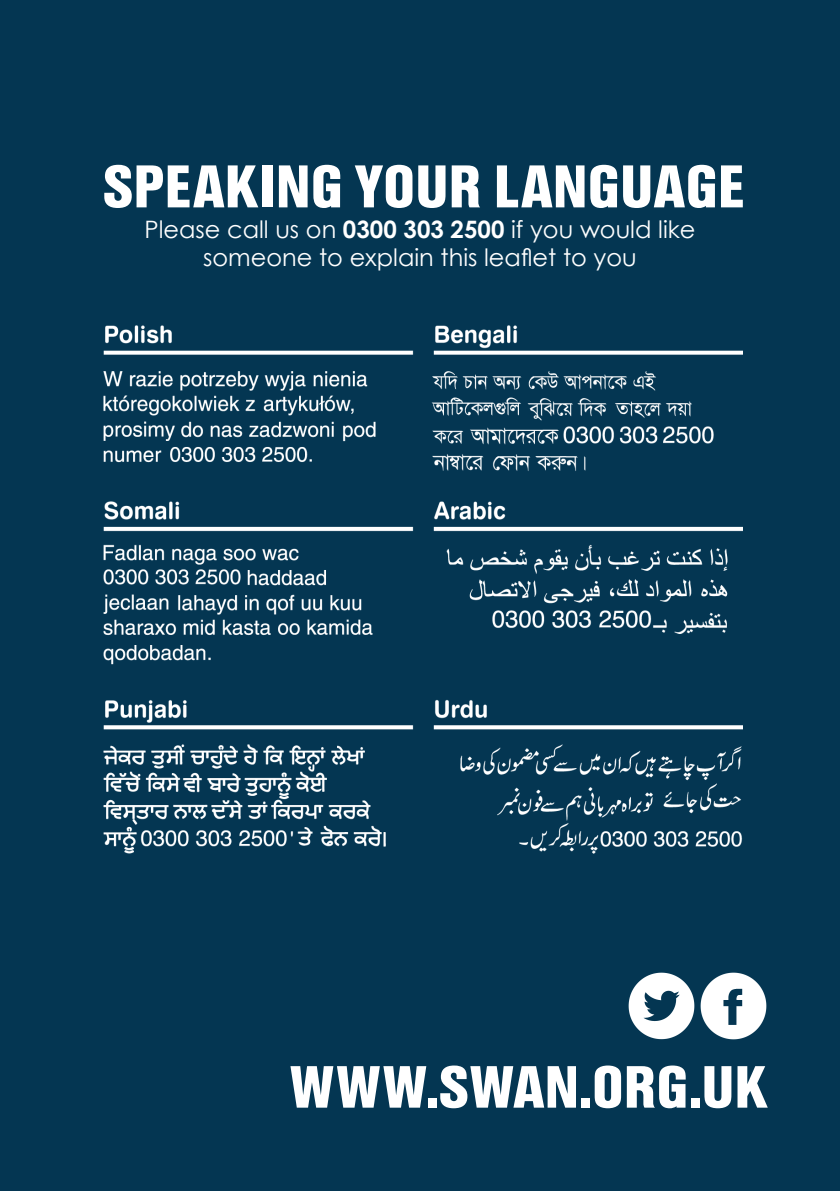
<style>
.page{position:relative;width:840px;height:1191px;background:#fff}
.page>*{position:absolute;margin:0;border:0;box-sizing:border-box;transform-origin:0 0}
.t1{font:900 62.8px "Nimbus San Con";color:#fff}
.t2{font:900 62.2px "Nimbus San Con";color:#fff}
.t3{font:24px/28.8px "Century Gothic";color:#fff;text-align:center}
.s1{font-weight:700}
</style>
<div class="page">
<div style="left:0;top:0;width:839px;height:1191px;background:#043652"></div>
<img style="left:700px;top:972px;width:67px;height:68px">
<img style="left:628px;top:972px;width:67px;height:68px">
<img style="left:103px;top:325px;width:639px;height:528px">
<h1 class="t1" style="left:103px;top:151px;width:643px">SPEAKING YOUR LANGUAGE</h1>
<p class="t3" style="left:144px;top:214px;width:552px">Please call us on <span class="s1">0300 303 2500</span> if you would like someone to explain this leaflet to you</p>
<h2 class="t2" style="left:289px;top:1052px;width:479px">WWW.SWAN.ORG.UK</h2>
</div>
